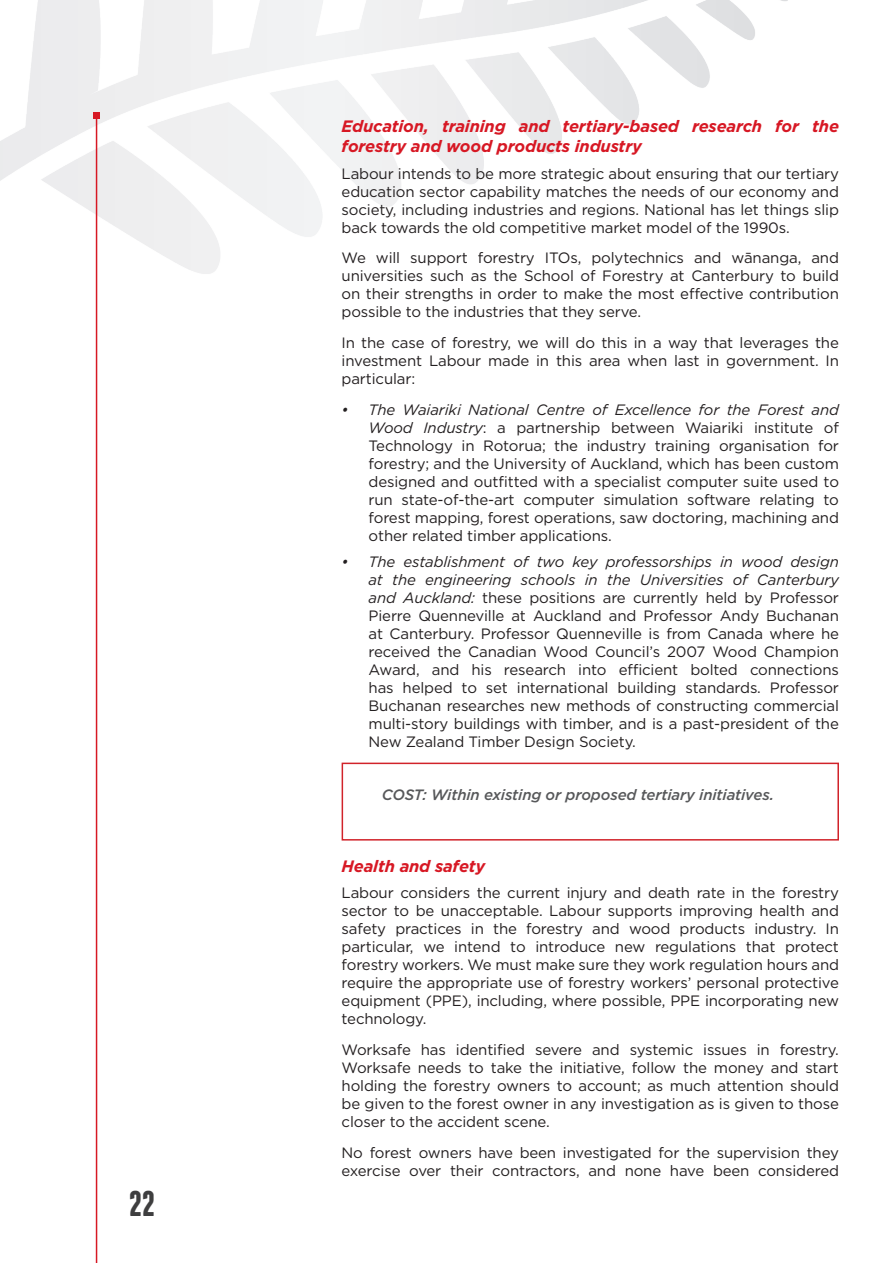
<style>
.page{position:relative;width:893px;height:1263px;background:#fff}
.page>*{position:absolute;margin:0;border:0;box-sizing:border-box;transform-origin:0 0}
.t1{font:700 36px "Franchise";color:#3e3e3f}
.Header_3{font:italic 700 16.5px/19.8px "Gotham";letter-spacing:-.01em;color:#d71824}
.Main_text{font:15px/18px "Gotham";letter-spacing:-.01em;color:#231f20;text-align:justify}
.Bullets{font:15px/18px "Gotham";letter-spacing:-.01em;color:#231f20;text-align:justify}
.Cost_box{font:italic 500 15px "Gotham";letter-spacing:-.01em;color:#57585a}
.s1{font-style:italic}
</style>
<div class="page">
<img style="left:0;top:0;width:788px;height:278px">
<hr style="left:96px;top:116px;width:1px;height:1147px;background:#d71824">
<svg style="left:94px;top:113px;width:6px;height:6px"></svg>
<div style="left:342px;top:763px;width:497px;height:77px;border:2px solid #d1232a"></div>
<h1 class="t1" style="left:129px;top:1186px;width:28px">22</h1>
<p class="Header_3" style="left:342px;top:116px;width:499px">Education, training and tertiary-based research for the forestry and wood products industry</p>
<p class="Main_text" style="left:342px;top:164px;width:499px">Labour intends to be more strategic about ensuring that our tertiary education sector capability matches the needs of our economy and society, including industries and regions. National has let things slip back towards the old competitive market model of the 1990s.</p>
<p class="Main_text" style="left:342px;top:249px;width:499px">We will support forestry ITOs, polytechnics and wānanga, and universities such as the School of Forestry at Canterbury to build on their strengths in order to make the most effective contribution possible to the industries that they serve.</p>
<p class="Main_text" style="left:342px;top:333px;width:499px">In the case of forestry, we will do this in a way that leverages the investment Labour made in this area when last in government. In particular:</p>
<p class="Bullets" style="left:369px;top:400px;width:472px;text-indent:-27px"><span class="s1">• The Waiariki National Centre of Excellence for the Forest and Wood Industry</span>: a partnership between Waiariki institute of Technology in Rotorua; the industry training organisation for forestry; and the University of Auckland, which has been custom designed and outfitted with a specialist computer suite used to run state-of-the-art computer simulation software relating to forest mapping, forest operations, saw doctoring, machining and other related timber applications.</p>
<p class="Bullets" style="left:369px;top:553px;width:472px;text-indent:-27px"><span class="s1">• The establishment of two key professorships in wood design at the engineering schools in the Universities of Canterbury and Auckland:</span> these positions are currently held by Professor Pierre Quenneville at Auckland and Professor Andy Buchanan at Canterbury. Professor Quenneville is from Canada where he received the Canadian Wood Council’s 2007 Wood Champion Award, and his research into efficient bolted connections has helped to set international building standards. Professor Buchanan researches new methods of constructing commercial multi-story buildings with timber, and is a past-president of the New Zealand Timber Design Society.</p>
<p class="Cost_box" style="left:382px;top:785px;width:394px">COST: Within existing or proposed tertiary initiatives.</p>
<p class="Header_3" style="left:342px;top:856px;width:145px">Health and safety</p>
<p class="Main_text" style="left:342px;top:884px;width:499px">Labour considers the current injury and death rate in the forestry sector to be unacceptable. Labour supports improving health and safety practices in the forestry and wood products industry. In particular, we intend to introduce new regulations that protect forestry workers. We must make sure they work regulation hours and require the appropriate use of forestry workers’ personal protective equipment (PPE), including, where possible, PPE incorporating new technology.</p>
<p class="Main_text" style="left:342px;top:1040px;width:499px">Worksafe has identified severe and systemic issues in forestry.<br>Worksafe needs to take the initiative, follow the money and start holding the forestry owners to account; as much attention should be given to the forest owner in any investigation as is given to those closer to the accident scene.</p>
<p class="Main_text" style="left:342px;top:1143px;width:499px">No forest owners have been investigated for the supervision they exercise over their contractors, and none have been considered</p>
</div>
